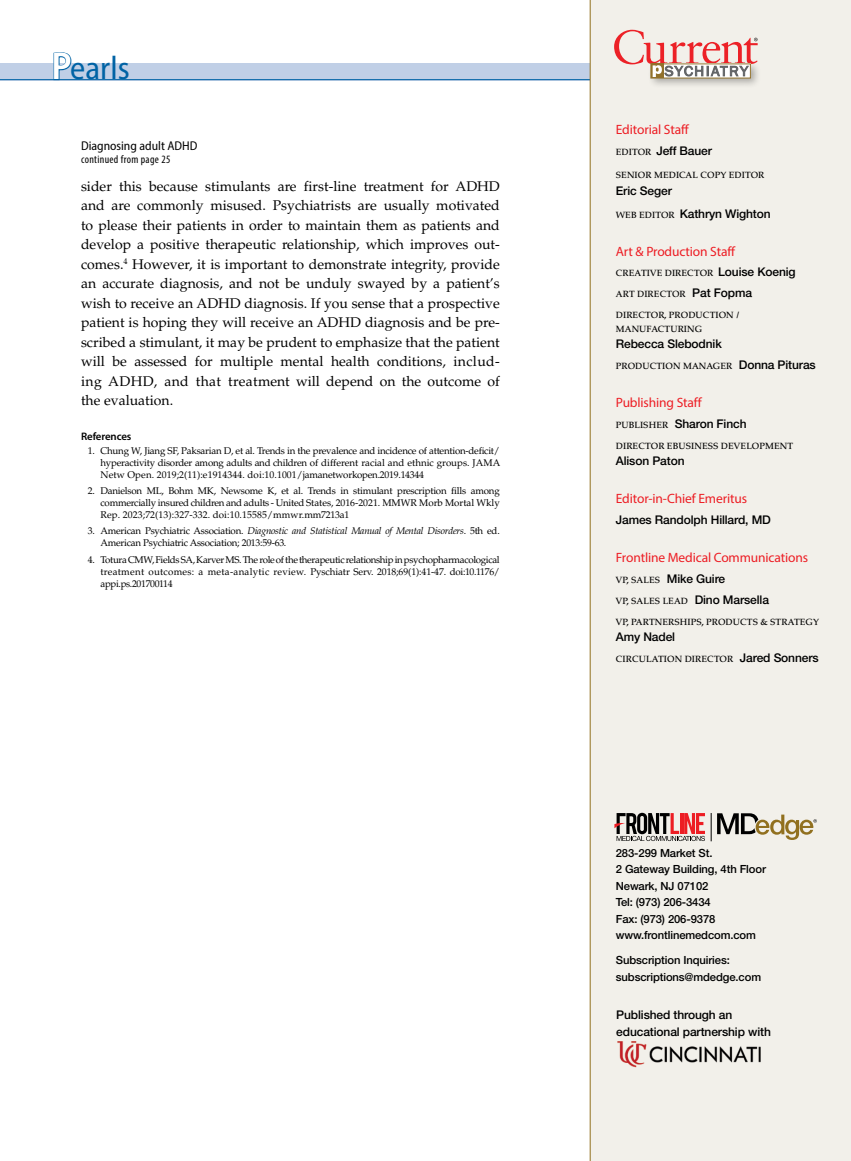
<style>
.page{position:relative;width:851px;height:1161px;background:#fff}
.page>*{position:absolute;margin:0;border:0;box-sizing:border-box;transform-origin:0 0}
.t1{font:semi-condensed 33px "Myriad Pro";color:#0063a5}
.body{font:14.1px/19.5px "Palatino LT Std";color:#000;text-align:justify}
.mh_red_head{font:13.5px "Myriad Pro";letter-spacing:-.01em;color:#ed1d24}
.t2{font:semi-condensed 12.75px "Myriad Pro";color:#000}
.mh_name{font:500 12px/16.5px "Helvetica Neue LT Std";letter-spacing:-.01em;color:#000}
.mh_name-2{font:500 11.25px/16.5px "Helvetica Neue LT Std";letter-spacing:-.01em;color:#000}
.mh_red_head-2{font:500 11.25px/16.5px "Helvetica Neue LT Std";letter-spacing:-.01em;color:#000}
.t3{font:condensed 11.25px "Myriad Pro";letter-spacing:.03em;color:#000}
.bbody_reference{font:600 10.8px "Myriad Pro";letter-spacing:-.01em;color:#000}
.reference{font:9.75px/12px "Palatino LT Std";letter-spacing:-.025em;color:#000;text-align:justify}
.mh_name-3{font:500 9px/13.5px "Palatino LT Std";letter-spacing:.01em;color:#000}
.s1{font-weight:600;font-size:39px;color:#fff}
.s2{font-style:italic}
.s3{font-family:"Palatino LT Std";font-size:9px}
.s4{font-family:"Helvetica Neue LT Std";font-size:12px}
</style>
<div class="page">
<div style="left:0;top:63px;width:850px;height:17px;background:#c0cfe6"></div>
<svg style="left:53px;top:52px;width:19px;height:29px"></svg>
<hr style="left:0;top:79px;width:850px;height:1px;background:#0063a5">
<div style="left:590px;top:0;width:260px;height:1161px;background:#f2f0ea"></div>
<hr style="left:589px;top:0;width:1px;height:1161px;background:#91701f">
<div style="left:648px;top:61px;width:113px;height:28px;background:#000;opacity:.3"></div>
<div style="left:650px;top:64px;width:13px;height:14px;background:#91712b"></div>
<svg style="left:614px;top:30px;width:143px;height:47px"></svg>
<img style="left:617px;top:1041px;width:144px;height:27px">
<svg style="left:614px;top:813px;width:91px;height:28px"></svg>
<svg style="left:711px;top:813px;width:105px;height:28px"></svg>
<p class="t1" style="left:52px;top:48px;width:80px"><span class="s1">P</span>earls</p>
<p class="t2" style="left:81px;top:138px;width:118px">Diagnosing adult ADHD</p>
<p class="t3" style="left:81px;top:153px;width:91px">continued from page 25</p>
<p class="body" style="left:81px;top:176px;width:420px">sider this because stimulants are first-line treatment for ADHD and are commonly misused. Psychiatrists are usually motivated to please their patients in order to maintain them as patients and develop a positive therapeutic relationship, which improves out&shy;comes.<sup>4</sup> However, it is important to demonstrate integrity, provide an accurate diagnosis, and not be unduly swayed by a patient’s wish to receive an ADHD diagnosis. If you sense that a prospective patient is hoping they will receive an ADHD diagnosis and be pre&shy;scribed a stimulant, it may be prudent to emphasize that the patient will be assessed for multiple mental health conditions, includ&shy;ing ADHD, and that treatment will depend on the outcome of the evaluation.</p>
<p class="bbody_reference" style="left:81px;top:429px;width:52px">References</p>
<p class="reference" style="left:100px;top:445px;width:401px;text-indent:-13px">1. Chung W, Jiang SF, Paksarian D, et al. Trends in the prevalence and incidence of attention-deficit/ hyperactivity disorder among adults and children of different racial and ethnic groups. JAMA Netw Open. 2019;2(11):e1914344. doi:10.1001/jamanetworkopen.2019.14344</p>
<p class="reference" style="left:100px;top:485px;width:401px;text-indent:-13px">2. Danielson ML, Bohm MK, Newsome K, et al. Trends in stimulant prescription fills among commercially insured children and adults - United States, 2016-2021. MMWR Morb Mortal Wkly Rep. 2023;72(13):327-332. doi:10.15585/mmwr.mm7213a1</p>
<p class="reference" style="left:100px;top:525px;width:401px;text-indent:-13px">3. American Psychiatric Association. <span class="s2">Diagnostic and Statistical Manual of Mental Disorders</span>. 5th ed.<br>American Psychiatric Association; 2013:59-63.</p>
<p class="reference" style="left:100px;top:553px;width:401px;text-indent:-13px">4. Totura CMW, Fields SA, Karver MS. The role of the therapeutic relationship in psychopharmacological treatment outcomes: a meta-analytic review. Pyschiatr Serv. 2018;69(1):41-47. doi:10.1176/ appi.ps.201700114</p>
<p class="mh_red_head" style="left:615px;top:121px;width:74px">Editorial Staff</p>
<p class="mh_name" style="left:615px;top:142px;width:98px"><span class="s3">EDITOR</span> Jeff Bauer</p>
<p class="mh_name-3" style="left:615px;top:168px;width:150px">SENIOR MEDICAL COPY EDITOR</p>
<p class="mh_name" style="left:615px;top:182px;width:58px">Eric Seger</p>
<p class="mh_name" style="left:615px;top:205px;width:156px"><span class="s3">WEB EDITOR</span> Kathryn Wighton</p>
<p class="mh_red_head" style="left:615px;top:243px;width:121px">Art &amp; Production Staff</p>
<p class="mh_name-3" style="left:615px;top:267px;width:181px">CREATIVE DIRECTOR <span class="s4">Louise Koenig</span></p>
<p class="mh_name-3" style="left:615px;top:288px;width:138px">ART DIRECTOR <span class="s4">Pat Fopma</span></p>
<p class="mh_name-3" style="left:615px;top:308px;width:125px">DIRECTOR, PRODUCTION /<br>MANUFACTURING</p>
<p class="mh_name" style="left:615px;top:336px;width:107px">Rebecca Slebodnik</p>
<p class="mh_name-3" style="left:615px;top:359px;width:201px">PRODUCTION MANAGER <span class="s4">Donna Pituras</span></p>
<p class="mh_red_head" style="left:615px;top:394px;width:87px">Publishing Staff</p>
<p class="mh_name" style="left:615px;top:415px;width:132px"><span class="s3">PUBLISHER</span> Sharon Finch</p>
<p class="mh_name-3" style="left:615px;top:439px;width:179px">DIRECTOR EBUSINESS DEVELOPMENT</p>
<p class="mh_name" style="left:615px;top:453px;width:70px">Alison Paton</p>
<p class="mh_red_head" style="left:615px;top:490px;width:133px">Editor-in-Chief Emeritus</p>
<p class="mh_name" style="left:615px;top:511px;width:157px">James Randolph Hillard, MD</p>
<p class="mh_red_head" style="left:615px;top:549px;width:194px">Frontline Medical Communications</p>
<p class="mh_name" style="left:615px;top:570px;width:111px"><span class="s3">VP, SALES</span> Mike Guire</p>
<p class="mh_name-3" style="left:615px;top:594px;width:155px">VP, SALES LEAD <span class="s4">Dino Marsella</span></p>
<p class="mh_name-3" style="left:615px;top:615px;width:205px">VP, PARTNERSHIPS, PRODUCTS &amp; STRATEGY</p>
<p class="mh_name" style="left:615px;top:629px;width:61px">Amy Nadel</p>
<p class="mh_name-3" style="left:615px;top:652px;width:204px">CIRCULATION DIRECTOR <span class="s4">Jared Sonners</span></p>
<p class="mh_red_head-2" style="left:615px;top:844px;width:152px">283-299 Market St.<br>2 Gateway Building, 4th Floor<br>Newark, NJ 07102</p>
<p class="mh_name-2" style="left:615px;top:894px;width:96px">Tel: (973) 206-3434</p>
<p class="mh_name-2" style="left:615px;top:910px;width:101px">Fax: (973) 206-9378</p>
<p class="mh_name-2" style="left:615px;top:927px;width:142px">www.frontlinemedcom.com</p>
<p class="mh_name-2" style="left:615px;top:952px;width:147px">Subscription Inquiries: subscriptions@mdedge.com</p>
<p class="mh_name" style="left:616px;top:1007px;width:156px">Published through an educational partnership with</p>
</div>
